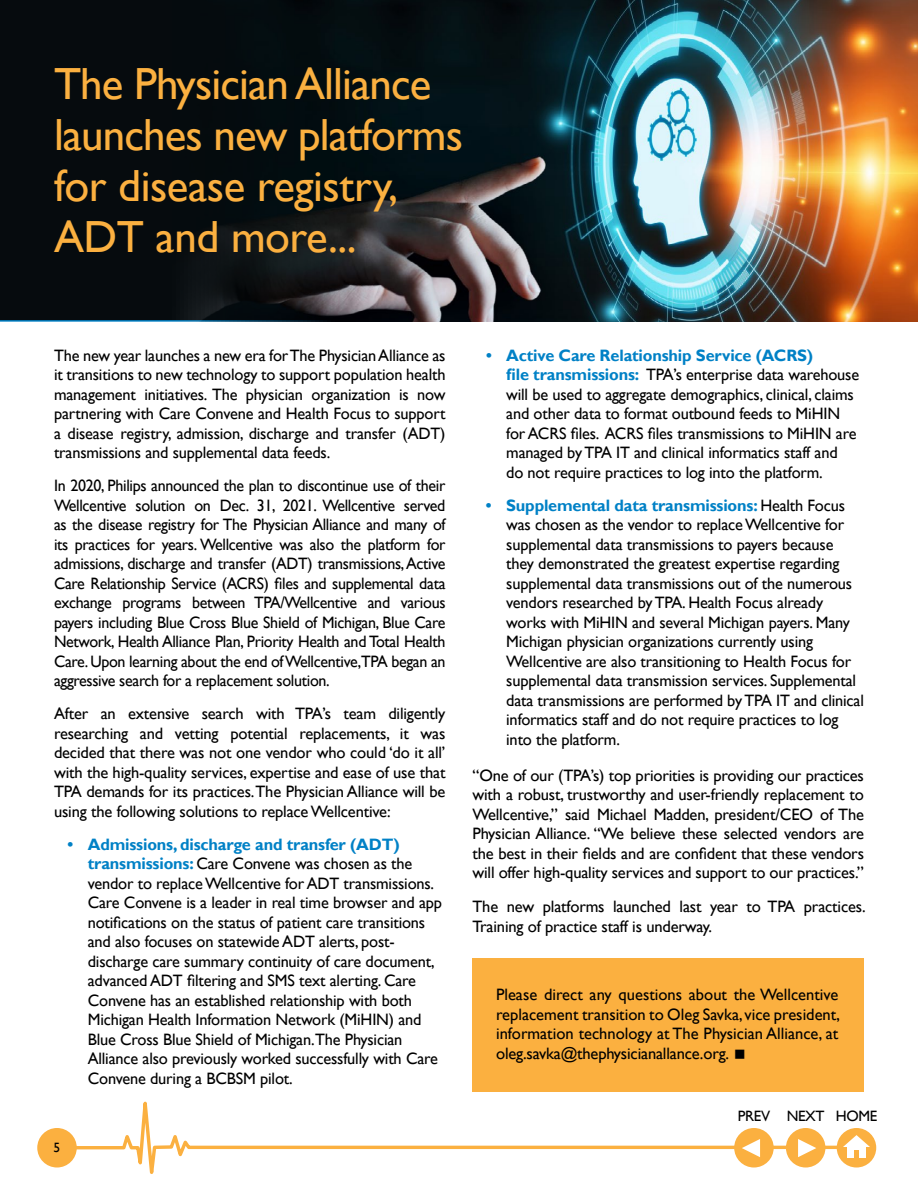
<style>
.page{position:relative;width:918px;height:1188px;background:#fff}
.page>*{position:absolute;margin:0;border:0;box-sizing:border-box;transform-origin:0 0}
.t1{font:45px/51px "Gill Sans";letter-spacing:-.02em;color:#fbb040}
.t2{font:16.5px/19.5px "Gill Sans";letter-spacing:-.01em;color:#000;text-align:justify}
.t3{font:15px "Gill Sans";letter-spacing:-.02em;color:#000}
.t4{font:13.5px "Gill Sans";color:#000}
.s1{font-weight:700;color:#0081c6}
</style>
<div class="page">
<div style="left:0;top:0;width:167px;height:322px;background:#060b0e"></div>
<img style="left:167px;top:0;width:751px;height:322px">
<svg style="left:65px;top:1101px;width:798px;height:73px"></svg>
<div style="left:37px;top:1128px;width:40px;height:40px;background:#fbb040;border-radius:50%"></div>
<div style="left:734px;top:1128px;width:40px;height:40px;background:#fbb040;border-radius:50%"></div>
<svg style="left:742px;top:1139px;width:18px;height:18px"></svg>
<div style="left:786px;top:1128px;width:39px;height:40px;background:#fbb040;border-radius:50%"></div>
<svg style="left:798px;top:1139px;width:18px;height:18px"></svg>
<div style="left:837px;top:1128px;width:39px;height:40px;background:#fbb040;border-radius:50%"></div>
<svg style="left:843px;top:1135px;width:27px;height:12px"></svg>
<div style="left:847px;top:1146px;width:19px;height:12px;background:#fff"></div>
<div style="left:854px;top:1150px;width:5px;height:9px;background:#fbb040"></div>
<div style="left:472px;top:958px;width:392px;height:134px;background:#fbb040"></div>
<h1 class="t1" style="left:54px;top:58px;width:411px">The Physician Alliance launches new platforms for disease registry,<br>ADT and more...</h1>
<p class="t2" style="left:54px;top:345px;width:393px">The new year launches a new era for The Physician Alliance as it transitions to new technology to support population health management initiatives. The physician organization is now partnering with Care Convene and Health Focus to support a disease registry, admission, discharge and transfer (ADT) transmissions and supplemental data feeds.</p>
<p class="t2" style="left:54px;top:476px;width:393px">In 2020, Philips announced the plan to discontinue use of their Wellcentive solution on Dec. 31, 2021. Wellcentive served as the disease registry for The Physician Alliance and many of its practices for years. Wellcentive was also the platform for admissions, discharge and transfer (ADT) transmissions, Active Care Relationship Service (ACRS) files and supplemental data exchange programs between TPA/Wellcentive and various payers including Blue Cross Blue Shield of Michigan, Blue Care Network, Health Alliance Plan, Priority Health and Total Health Care. Upon learning about the end of Wellcentive,TPA began an aggressive search for a replacement solution.</p>
<p class="t2" style="left:54px;top:704px;width:393px">After an extensive search with TPA’s team diligently researching and vetting potential replacements, it was decided that there was not one vendor who could ‘do it all’ with the high-quality services, expertise and ease of use that TPA demands for its practices.The Physician Alliance will be using the following solutions to replace Wellcentive:</p>
<p class="t2" style="left:88px;top:834px;width:356px;text-align:left;text-indent:-20px"><span class="s1">• Admissions, discharge and transfer (ADT) transmissions:</span> Care Convene was chosen as the vendor to replace Wellcentive for ADT transmissions.<br>Care Convene is a leader in real time browser and app notifications on the status of patient care transitions and also focuses on statewide ADT alerts, post&shy;discharge care summary continuity of care document, advanced ADT filtering and SMS text alerting. Care Convene has an established relationship with both Michigan Health Information Network (MiHIN) and Blue Cross Blue Shield of Michigan.The Physician Alliance also previously worked successfully with Care Convene during a BCBSM pilot.</p>
<p class="t4" style="left:54px;top:1140px;width:8px">5</p>
<p class="t2" style="left:506px;top:345px;width:355px;text-align:left;text-indent:-20px"><span class="s1">• Active Care Relationship Service (ACRS)<br>file transmissions:</span> TPA’s enterprise data warehouse will be used to aggregate demographics, clinical, claims and other data to format outbound feeds to MiHIN for ACRS files. ACRS files transmissions to MiHIN are managed by TPA IT and clinical informatics staff and<br>do not require practices to log into the platform.</p>
<p class="t2" style="left:506px;top:495px;width:359px;text-align:left;text-indent:-20px"><span class="s1">• Supplemental data transmissions:</span> Health Focus was chosen as the vendor to replace Wellcentive for supplemental data transmissions to payers because they demonstrated the greatest expertise regarding supplemental data transmissions out of the numerous vendors researched by TPA. Health Focus already works with MiHIN and several Michigan payers. Many Michigan physician organizations currently using Wellcentive are also transitioning to Health Focus for supplemental data transmission services. Supplemental data transmissions are performed by TPA IT and clinical informatics staff and do not require practices to log into the platform.</p>
<p class="t2" style="left:472px;top:765px;width:393px">“One of our (TPA’s) top priorities is providing our practices with a robust, trustworthy and user-friendly replacement to Wellcentive,” said Michael Madden, president/CEO of The Physician Alliance. “We believe these selected vendors are the best in their fields and are confident that these vendors will offer high-quality services and support to our practices.”</p>
<p class="t2" style="left:472px;top:897px;width:395px">The new platforms launched last year to TPA practices.<br>Training of practice staff is underway.</p>
<p class="t2" style="left:496px;top:985px;width:345px">Please direct any questions about the Wellcentive replacement transition to Oleg Savka, vice president, information technology at The Physician Alliance, at oleg.savka@thephysicianallance.org.</p>
<p class="t3" style="left:738px;top:1107px;width:141px">PREV NEXT HOME</p>
</div>
